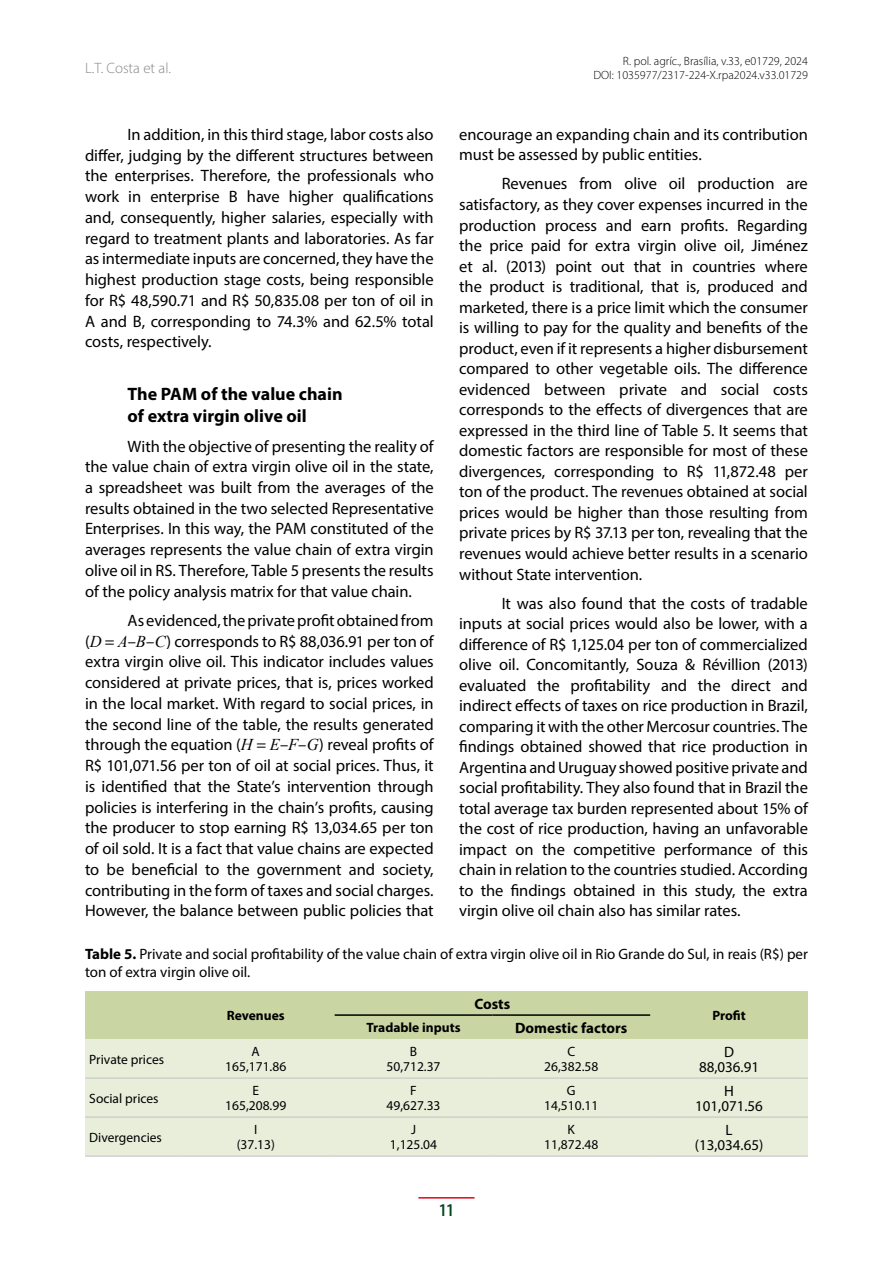
<style>
.page{position:relative;width:893px;height:1263px;background:#fff}
.page>*{position:absolute;margin:0;border:0;box-sizing:border-box;transform-origin:0 0}
.t1{font:700 18px/22.5px "Myriad Pro";color:#000}
.t2{font:600 condensed 18px "Myriad Pro";color:#00451a}
.t3{font:16.5px/20.5px "Myriad Pro";letter-spacing:-.005em;color:#000;text-align:justify}
.t4{font:15px/15px "Myriad Pro";color:#000;text-align:center}
.t5{font:700 15px "Myriad Pro";color:#000}
.t6{font:300 15px "Myriad Pro";color:#878787}
.t7{font:13.5px/15px "Myriad Pro";color:#000;text-align:center}
.t8{font:700 13.5px "Myriad Pro";color:#000}
.t9{font:300 12px/14.4px "Myriad Pro";color:#000;text-align:right}
.s1{font-weight:700}
.s2{font-family:"Times New Roman";font-style:italic}
</style>
<div class="page">
<hr style="left:418px;top:1197px;width:57px;height:1px;background:#e30613">
<div style="left:85px;top:991px;width:723px;height:48px;background:#c9d5a3"></div>
<div style="left:85px;top:1039px;width:723px;height:116px;background:#e9eedb"></div>
<hr style="left:85px;top:1077px;width:92px;height:2px;background:#c6c6c6">
<hr style="left:177px;top:1077px;width:158px;height:2px;background:#c6c6c6">
<hr style="left:335px;top:1077px;width:157px;height:2px;background:#c6c6c6">
<hr style="left:492px;top:1077px;width:158px;height:2px;background:#c6c6c6">
<hr style="left:650px;top:1077px;width:158px;height:2px;background:#c6c6c6">
<hr style="left:85px;top:1116px;width:92px;height:2px;background:#c6c6c6">
<hr style="left:177px;top:1116px;width:158px;height:2px;background:#c6c6c6">
<hr style="left:335px;top:1116px;width:157px;height:2px;background:#c6c6c6">
<hr style="left:492px;top:1116px;width:158px;height:2px;background:#c6c6c6">
<hr style="left:650px;top:1116px;width:158px;height:2px;background:#c6c6c6">
<hr style="left:85px;top:1155px;width:92px;height:2px;background:#c6c6c6">
<hr style="left:177px;top:1155px;width:158px;height:2px;background:#c6c6c6">
<hr style="left:335px;top:1155px;width:157px;height:2px;background:#c6c6c6">
<hr style="left:492px;top:1155px;width:158px;height:2px;background:#c6c6c6">
<hr style="left:650px;top:1155px;width:158px;height:2px;background:#c6c6c6">
<hr style="left:335px;top:1014px;width:157px;height:2px;background:#000">
<hr style="left:492px;top:1014px;width:158px;height:2px;background:#000">
<p class="t6" style="left:85px;top:59px;width:87px">L.T. Costa et al.</p>
<p class="t9" style="left:593px;top:54px;width:216px">R. pol. agríc., Brasília, v.33, e01729, 2024<br>DOI: 1035977/2317-224-X.rpa2024.v33.01729</p>
<p class="t3" style="left:459px;top:124px;width:350px">encourage an expanding chain and its contribution must be assessed by public entities.</p>
<p class="t3" style="left:459px;top:173px;width:350px;text-indent:43px">Revenues from olive oil production are satisfactory, as they cover expenses incurred in the production process and earn profits. Regarding the price paid for extra virgin olive oil, Jiménez et al. (2013) point out that in countries where the product is traditional, that is, produced and marketed, there is a price limit which the consumer is willing to pay for the quality and benefits of the product, even if it represents a higher disbursement compared to other vegetable oils. The difference evidenced between private and social costs corresponds to the effects of divergences that are expressed in the third line of Table 5. It seems that domestic factors are responsible for most of these divergences, corresponding to R$ 11,872.48 per ton of the product. The revenues obtained at social prices would be higher than those resulting from private prices by R$ 37.13 per ton, revealing that the revenues would achieve better results in a scenario without State intervention.</p>
<p class="t3" style="left:459px;top:592px;width:350px;text-indent:43px">It was also found that the costs of tradable inputs at social prices would also be lower, with a difference of R$ 1,125.04 per ton of commercialized olive oil. Concomitantly, Souza &amp; Révillion (2013) evaluated the profitability and the direct and indirect effects of taxes on rice production in Brazil, comparing it with the other Mercosur countries. The findings obtained showed that rice production in Argentina and Uruguay showed positive private and social profitability. They also found that in Brazil the total average tax burden represented about 15% of the cost of rice production, having an unfavorable impact on the competitive performance of this chain in relation to the countries studied. According to the findings obtained in this study, the extra virgin olive oil chain also has similar rates.</p>
<p class="t4" style="left:85px;top:944px;width:724px;line-height:18px;text-align:left"><span class="s1">Table 5.</span> Private and social profitability of the value chain of extra virgin olive oil in Rio Grande do Sul, in reais (R$) per ton of extra virgin olive oil.</p>
<p class="t8" style="left:227px;top:1007px;width:59px">Revenues</p>
<p class="t3" style="left:85px;top:124px;width:350px;text-indent:43px">In addition, in this third stage, labor costs also differ, judging by the different structures between the enterprises. Therefore, the professionals who work in enterprise B have higher qualifications and, consequently, higher salaries, especially with regard to treatment plants and laboratories. As far as intermediate inputs are concerned, they have the highest production stage costs, being responsible for R$ 48,590.71 and R$ 50,835.08 per ton of oil in A and B, corresponding to 74.3% and 62.5% total costs, respectively.</p>
<p class="t1" style="left:128px;top:382px;width:216px">The PAM of the value chain of extra virgin olive oil</p>
<p class="t3" style="left:85px;top:435px;width:350px;text-indent:43px">With the objective of presenting the reality of the value chain of extra virgin olive oil in the state, a spreadsheet was built from the averages of the results obtained in the two selected Representative Enterprises. In this way, the PAM constituted of the averages represents the value chain of extra virgin olive oil in RS. Therefore, Table 5 presents the results of the policy analysis matrix for that value chain.</p>
<p class="t3" style="left:85px;top:610px;width:350px;text-indent:43px">As evidenced, the private profit obtained from (<span class="s2">D</span> = <span class="s2">A</span>–<span class="s2">B</span>–<span class="s2">C</span>) corresponds to R$ 88,036.91 per ton of extra virgin olive oil. This indicator includes values considered at private prices, that is, prices worked in the local market. With regard to social prices, in the second line of the table, the results generated through the equation (<span class="s2">H</span> = <span class="s2">E</span>–<span class="s2">F</span>–<span class="s2">G</span>) reveal profits of R$ 101,071.56 per ton of oil at social prices. Thus, it is identified that the State’s intervention through policies is interfering in the chain’s profits, causing the producer to stop earning R$ 13,034.65 per ton of oil sold. It is a fact that value chains are expected to be beneficial to the government and society, contributing in the form of taxes and social charges.<br>However, the balance between public policies that</p>
<p class="t5" style="left:474px;top:994px;width:37px">Costs</p>
<p class="t8" style="left:712px;top:1007px;width:35px">Profit</p>
<p class="t8" style="left:367px;top:1019px;width:95px">Tradable inputs</p>
<p class="t5" style="left:515px;top:1018px;width:114px">Domestic factors</p>
<p class="t7" style="left:89px;top:1051px;width:76px">Private prices</p>
<p class="t7" style="left:225px;top:1044px;width:62px">A<br>165,171.86</p>
<p class="t7" style="left:386px;top:1044px;width:56px">B<br>50,712.37</p>
<p class="t7" style="left:544px;top:1044px;width:56px">C<br>26,382.58</p>
<p class="t4" style="left:699px;top:1044px;width:62px">D<br>88,036.91</p>
<p class="t7" style="left:89px;top:1090px;width:71px">Social prices</p>
<p class="t7" style="left:225px;top:1083px;width:62px">E<br>165,208.99</p>
<p class="t7" style="left:386px;top:1083px;width:56px">F<br>49,627.33</p>
<p class="t7" style="left:544px;top:1083px;width:56px">G<br>14,510.11</p>
<p class="t4" style="left:695px;top:1083px;width:69px">H<br>101,071.56</p>
<p class="t7" style="left:89px;top:1129px;width:74px">Divergencies</p>
<p class="t7" style="left:237px;top:1122px;width:40px">I (37.13)</p>
<p class="t7" style="left:390px;top:1122px;width:49px">J<br>1,125.04</p>
<p class="t7" style="left:544px;top:1122px;width:56px">K<br>11,872.48</p>
<p class="t4" style="left:695px;top:1122px;width:70px">L (13,034.65)</p>
<p class="t2" style="left:439px;top:1199px;width:16px">11</p>
</div>
